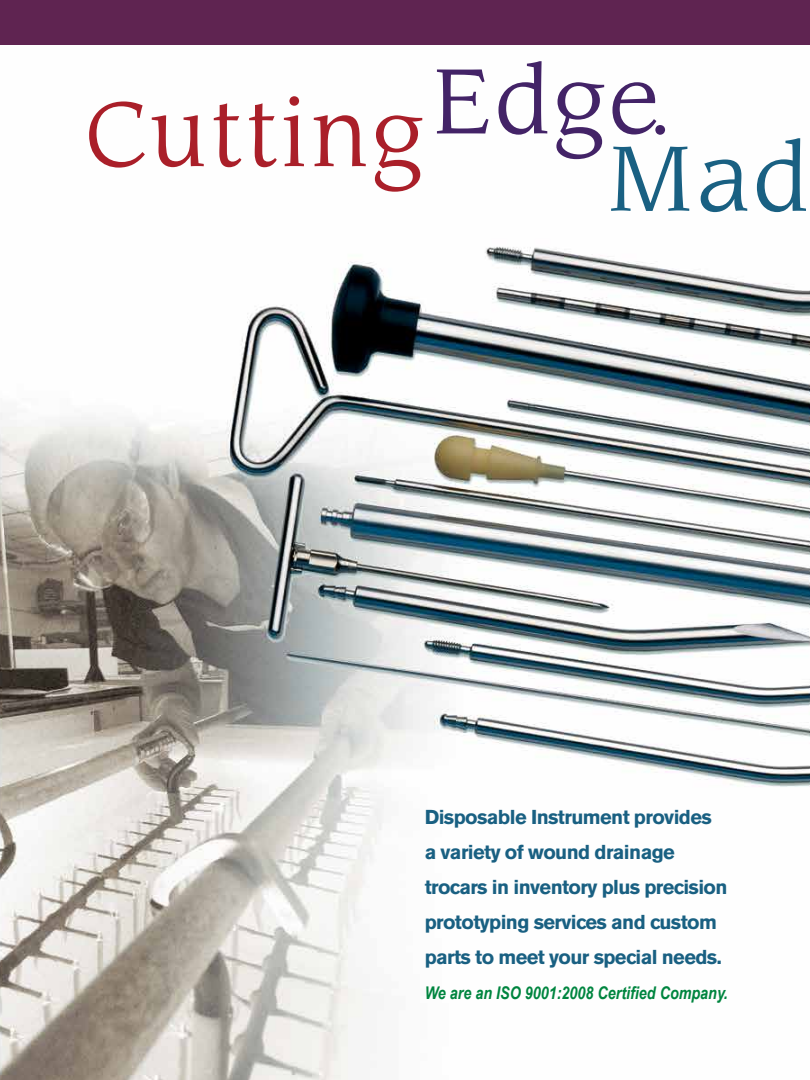
<style>
.page{position:relative;width:810px;height:1080px;background:#fff}
.page>*{position:absolute;margin:0;border:0;box-sizing:border-box;transform-origin:0 0}
.t1{font:102.62px "Leawood IT Cby BT";color:#196082}
.t2{font:102.12px "Leawood IT Cby BT";color:#432367}
.t3{font:101.38px "Leawood IT Cby BT";letter-spacing:.02em;color:#aa1f29}
.t4{font:700 20px/35px "Akzidenz Grotesk BE";letter-spacing:-.03em;color:#196082}
.t5{font:italic 700 17.5px "Arial Narrow";color:#00853f}
</style>
<div class="page">
<img style="left:0;top:246px;width:810px;height:834px">
<div style="left:0;top:0;width:810px;height:45px;background:#5f2451"></div>
<h3 class="t3" style="left:85px;top:75px;width:341px">Cutting</h3>
<h2 class="t2" style="left:431px;top:42px;width:245px">Edge.</h2>
<h1 class="t1" style="left:606px;top:119px;width:205px">Mad</h1>
<p class="t4" style="left:425px;top:800px;width:304px">Disposable Instrument provides a variety of wound drainage trocars in inventory plus precision prototyping services and custom parts to meet your special needs.</p>
<p class="t5" style="left:425px;top:980px;width:305px">We are an ISO 9001:2008 Certified Company.</p>
</div>
